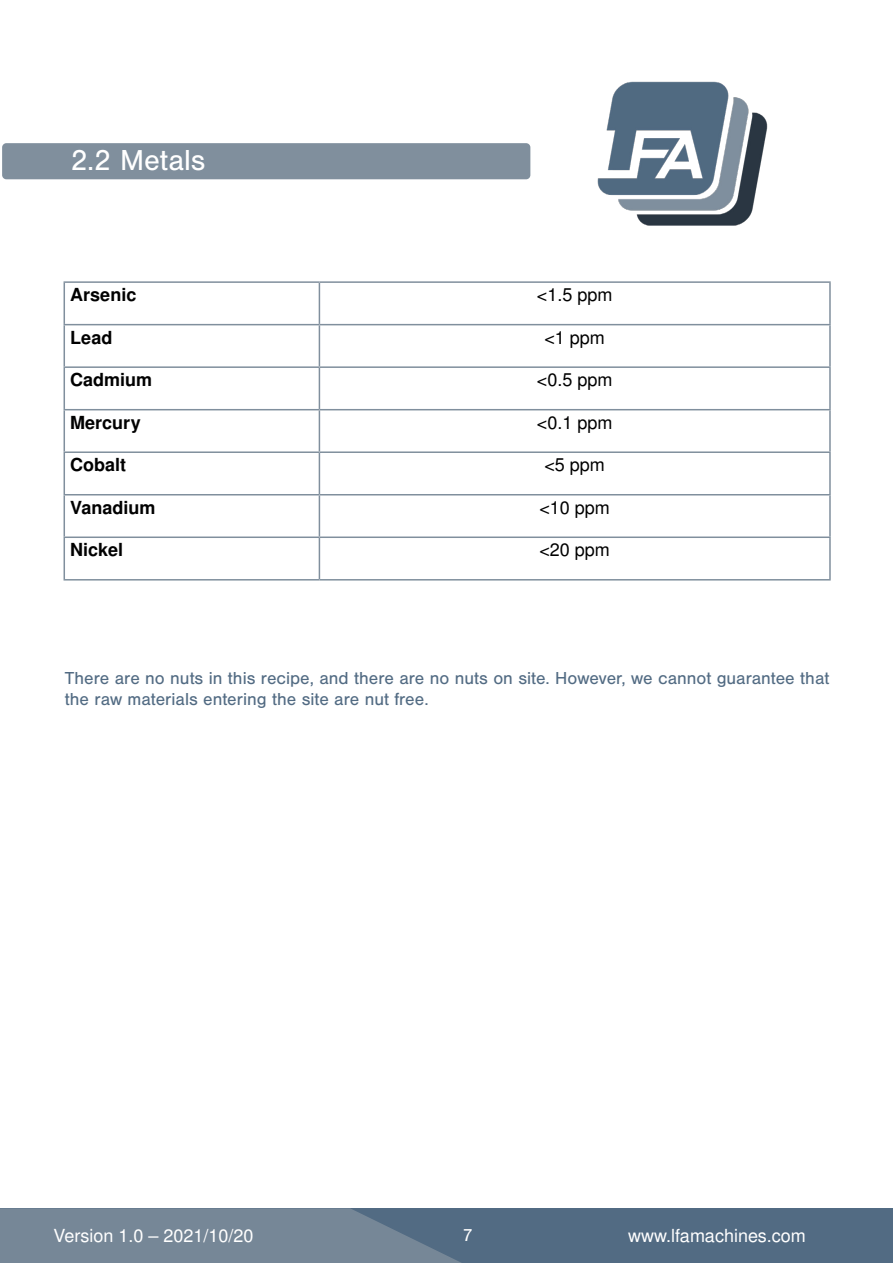
<style>
.page{position:relative;width:893px;height:1263px;background:#fff}
.page>*{position:absolute;margin:0;border:0;box-sizing:border-box;transform-origin:0 0}
.t1{font:30px "Nimbus San";color:#fff}
.t2{font:18px/21.6px "Nimbus San";color:#526b83}
.t3{font:18px "Nimbus San L";color:#fff}
.t4{font:700 18px "Nimbus San L";color:#000}
.t5{font:18px "Nimbus San L";color:#000}
.t6{font:18px "Nimbus San";color:#fff}
</style>
<div class="page">
<div style="left:1px;top:1208px;width:892px;height:55px;background:#526b83"></div>
<svg style="left:0;top:1208px;width:461px;height:55px;background:#718394"></svg>
<img style="left:597px;top:81px;width:171px;height:145px">
<div style="left:2px;top:143px;width:528px;height:36px;background:#808f9d;border-radius:4px"></div>
<hr style="left:64px;top:281px;width:255px;height:2px;background:#808f9d">
<hr style="left:64px;top:283px;width:1px;height:41px;background:#808f9d">
<hr style="left:319px;top:281px;width:512px;height:2px;background:#808f9d">
<hr style="left:319px;top:283px;width:1px;height:41px;background:#808f9d">
<hr style="left:829px;top:283px;width:2px;height:41px;background:#808f9d">
<hr style="left:64px;top:324px;width:255px;height:1px;background:#808f9d">
<hr style="left:64px;top:325px;width:1px;height:41px;background:#808f9d">
<hr style="left:319px;top:324px;width:512px;height:1px;background:#808f9d">
<hr style="left:319px;top:325px;width:1px;height:41px;background:#808f9d">
<hr style="left:829px;top:325px;width:2px;height:41px;background:#808f9d">
<hr style="left:64px;top:366px;width:255px;height:2px;background:#808f9d">
<hr style="left:64px;top:368px;width:1px;height:41px;background:#808f9d">
<hr style="left:319px;top:366px;width:512px;height:2px;background:#808f9d">
<hr style="left:319px;top:368px;width:1px;height:41px;background:#808f9d">
<hr style="left:829px;top:368px;width:2px;height:41px;background:#808f9d">
<hr style="left:64px;top:409px;width:255px;height:1px;background:#808f9d">
<hr style="left:64px;top:410px;width:1px;height:41px;background:#808f9d">
<hr style="left:319px;top:409px;width:512px;height:1px;background:#808f9d">
<hr style="left:319px;top:410px;width:1px;height:41px;background:#808f9d">
<hr style="left:829px;top:410px;width:2px;height:41px;background:#808f9d">
<hr style="left:64px;top:451px;width:255px;height:2px;background:#808f9d">
<hr style="left:64px;top:453px;width:1px;height:41px;background:#808f9d">
<hr style="left:319px;top:451px;width:512px;height:2px;background:#808f9d">
<hr style="left:319px;top:453px;width:1px;height:41px;background:#808f9d">
<hr style="left:829px;top:453px;width:2px;height:41px;background:#808f9d">
<hr style="left:64px;top:494px;width:255px;height:1px;background:#808f9d">
<hr style="left:64px;top:495px;width:1px;height:41px;background:#808f9d">
<hr style="left:319px;top:494px;width:512px;height:1px;background:#808f9d">
<hr style="left:319px;top:495px;width:1px;height:41px;background:#808f9d">
<hr style="left:829px;top:495px;width:2px;height:41px;background:#808f9d">
<hr style="left:64px;top:536px;width:255px;height:2px;background:#808f9d">
<hr style="left:64px;top:538px;width:1px;height:41px;background:#808f9d">
<hr style="left:319px;top:536px;width:512px;height:2px;background:#808f9d">
<hr style="left:319px;top:538px;width:1px;height:41px;background:#808f9d">
<hr style="left:829px;top:538px;width:2px;height:41px;background:#808f9d">
<hr style="left:64px;top:579px;width:255px;height:1px;background:#808f9d">
<hr style="left:319px;top:579px;width:512px;height:1px;background:#808f9d">
<h1 class="t1" style="left:71px;top:143px;width:136px">2.2 Metals</h1>
<p class="t4" style="left:70px;top:282px;width:68px">Arsenic</p>
<p class="t5" style="left:537px;top:282px;width:77px">&lt;1.5 ppm</p>
<p class="t4" style="left:70px;top:324px;width:44px">Lead</p>
<p class="t5" style="left:544px;top:324px;width:62px">&lt;1 ppm</p>
<p class="t4" style="left:70px;top:367px;width:84px">Cadmium</p>
<p class="t5" style="left:537px;top:367px;width:77px">&lt;0.5 ppm</p>
<p class="t4" style="left:70px;top:409px;width:72px">Mercury</p>
<p class="t5" style="left:537px;top:409px;width:77px">&lt;0.1 ppm</p>
<p class="t4" style="left:70px;top:452px;width:58px">Cobalt</p>
<p class="t5" style="left:544px;top:452px;width:62px">&lt;5 ppm</p>
<p class="t4" style="left:70px;top:495px;width:87px">Vanadium</p>
<p class="t5" style="left:539px;top:494px;width:72px">&lt;10 ppm</p>
<p class="t4" style="left:70px;top:537px;width:54px">Nickel</p>
<p class="t5" style="left:539px;top:537px;width:72px">&lt;20 ppm</p>
<p class="t2" style="left:65px;top:667px;width:766px">There are no nuts in this recipe, and there are no nuts on site. However, we cannot guarantee that the raw materials entering the site are nut free.</p>
<p class="t3" style="left:53px;top:1222px;width:202px">Version 1.0 – 2021/10/20</p>
<p class="t6" style="left:456px;top:1225px;width:12px">7</p>
<p class="t3" style="left:690px;top:1222px;width:147px">tabletpr ses.com</p>
<p class="t3" style="left:628px;top:1223px;width:179px">www.lfamachines.com</p>
<p class="t6" style="left:463px;top:1225px;width:12px">7</p>
</div>
